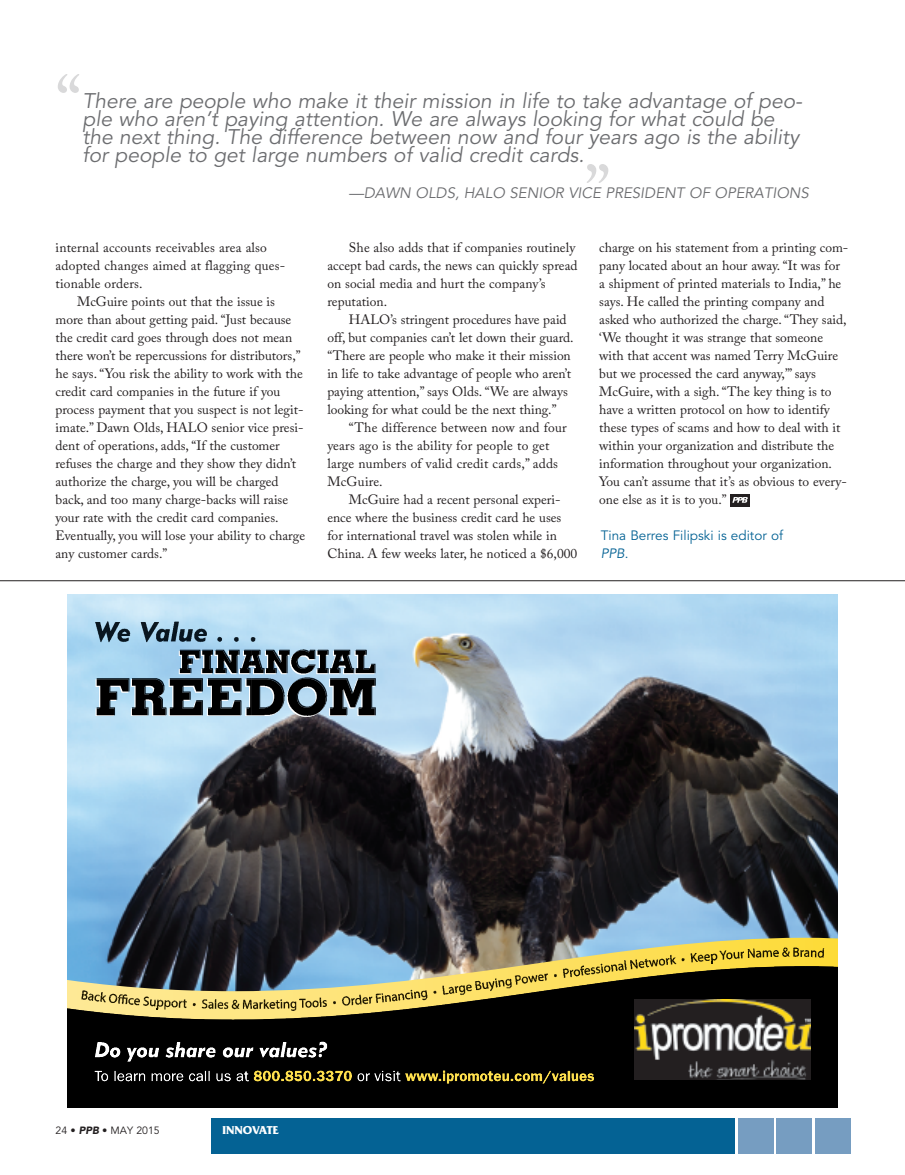
<style>
.page{position:relative;width:905px;height:1175px;background:#fff}
.page>*{position:absolute;margin:0;border:0;box-sizing:border-box;transform-origin:0 0}
.t1{font:72px "Adobe Caslon Pro";color:#d9d9da}
.t2{font:italic 21px/18px "Avenir";color:#6c6d70}
.t3{font:italic 15px "Avenir";color:#6c6d70}
.t4{font:13.5px/18px "Adobe Caslon Pro";color:#231f20}
.t5{font:13.5px/18px "Avenir";color:#046294}
.t6{font:700 12px "Friz Quadrata Std";color:#fff}
.t7{font:10.5px "Avenir";color:#231f20}
.s1{font-style:italic}
.s2{font-weight:900;font-style:italic}
</style>
<div class="page">
<div style="left:212px;top:1118px;width:523px;height:36px;background:#046294"></div>
<div style="left:737px;top:1118px;width:36px;height:36px;background:#769dc1"></div>
<div style="left:815px;top:1118px;width:35px;height:36px;background:#769dc1"></div>
<div style="left:776px;top:1118px;width:36px;height:36px;background:#769dc1"></div>
<div style="left:730px;top:494px;width:19px;height:12px;background:#231f20"></div>
<svg style="left:732px;top:497px;width:15px;height:6px"></svg>
<img style="left:68px;top:594px;width:769px;height:343px">
<img style="left:68px;top:937px;width:769px;height:25px">
<img style="left:100px;top:639px;width:152px;height:3px">
<svg style="left:96px;top:650px;width:279px;height:66px"></svg>
<svg style="left:252px;top:637px;width:3px;height:5px"></svg>
<img style="left:624px;top:947px;width:174px;height:15px">
<svg style="left:68px;top:962px;width:769px;height:146px"></svg>
<img style="left:805px;top:950px;width:18px;height:7px">
<hr style="left:0;top:580px;width:904px;height:1px;background:#231f20">
<h1 class="t1" style="left:56px;top:75px;width:27px">“</h1>
<p class="t2" style="left:82px;top:92px;width:721px">There are people who make it their mission in life to take advantage of peo&shy;ple who aren’t paying attention. We are always looking for what could be the next thing. The difference between now and four years ago is the ability for people to get large numbers of valid credit cards.</p>
<p class="t3" style="left:349px;top:184px;width:461px">—DAWN OLDS, HALO SENIOR VICE PRESIDENT OF OPERATIONS</p>
<h1 class="t1" style="left:584px;top:165px;width:27px">”</h1>
<p class="t4" style="left:56px;top:240px;width:231px">internal accounts receivables area also adopted changes aimed at flagging ques&shy;tionable orders.</p>
<p class="t4" style="left:55px;top:294px;width:251px;text-indent:22px">McGuire points out that the issue is more than about getting paid. “Just because the credit card goes through does not mean there won’t be repercussions for distributors,” he says. “You risk the ability to work with the credit card companies in the future if you process payment that you suspect is not legit&shy;imate.” Dawn Olds, HALO senior vice presi&shy;dent of operations, adds, “If the customer refuses the charge and they show they didn’t authorize the charge, you will be charged back, and too many charge-backs will raise your rate with the credit card companies.<br>Eventually, you will lose your ability to charge any customer cards.”</p>
<p class="t4" style="left:327px;top:240px;width:252px;text-indent:22px">She also adds that if companies routinely accept bad cards, the news can quickly spread on social media and hurt the company’s reputation.</p>
<p class="t4" style="left:327px;top:312px;width:248px;text-indent:22px">HALO’s stringent procedures have paid off, but companies can’t let down their guard. “There are people who make it their mission in life to take advantage of people who aren’t paying attention,” says Olds. “We are always looking for what could be the next thing.”</p>
<p class="t4" style="left:327px;top:420px;width:241px;text-indent:22px">“The difference between now and four years ago is the ability for people to get large numbers of valid credit cards,” adds<br>McGuire.</p>
<p class="t4" style="left:327px;top:492px;width:251px;text-indent:22px">McGuire had a recent personal experi&shy;ence where the business credit card he uses for international travel was stolen while in China. A few weeks later, he noticed a $6,000</p>
<p class="t4" style="left:599px;top:240px;width:250px">charge on his statement from a printing com&shy;pany located about an hour away. “It was for a shipment of printed materials to India,” he says. He called the printing company and asked who authorized the charge. “They said, ‘We thought it was strange that someone with that accent was named Terry McGuire but we processed the card anyway,’” says McGuire, with a sigh. “The key thing is to have a written protocol on how to identify these types of scams and how to deal with it within your organization and distribute the information throughout your organization.<br>You can’t assume that it’s as obvious to every&shy;one else as it is to you.”</p>
<p class="t5" style="left:600px;top:527px;width:184px">Tina Berres Filipski is editor of<br><span class="s1">PPB</span>.</p>
<p class="t7" style="left:56px;top:1124px;width:106px">24 • <span class="s2">PPB</span> • MAY 2015</p>
<p class="t6" style="left:222px;top:1123px;width:58px">INNOVATE</p>
</div>
